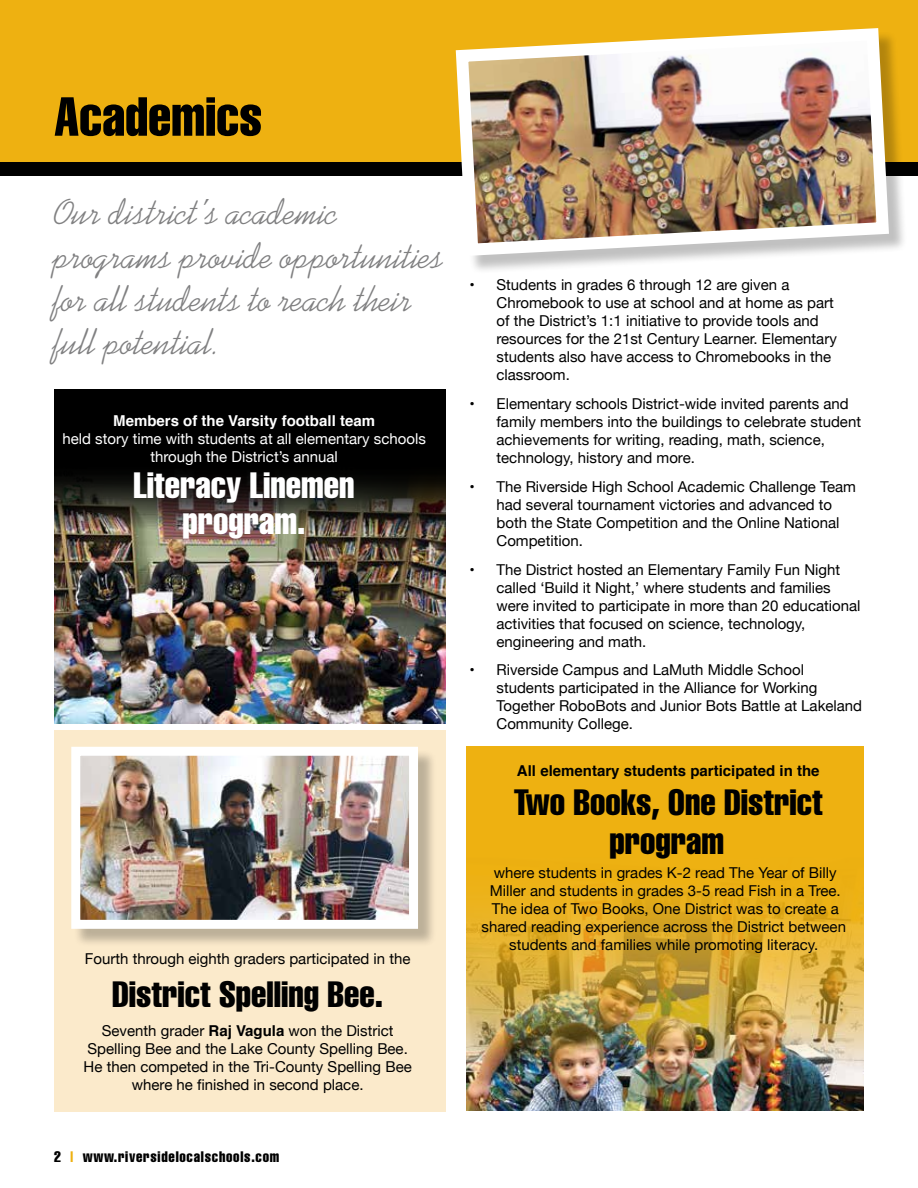
<style>
.page{position:relative;width:918px;height:1188px;background:#fff}
.page>*{position:absolute;margin:0;border:0;box-sizing:border-box;transform-origin:0 0}
.t1{font:extra-condensed 54px "Helvetica";color:#000}
.t2{font:36px/43.2px "Kaufmann BT";color:#808081}
.t3{font:extra-condensed 36px/39px "Helvetica";color:#000;text-align:center}
.t4{font:extra-condensed 36px/36px "Helvetica";color:#fff;text-align:center}
.t5{font:15px/18px "Helvetica Neue";color:#000}
.t6{font:15px/18px "Helvetica Neue";color:#fff;text-align:center}
.t7{font:700 15px "Helvetica";color:#000}
.t8{font:extra-condensed 15px "Helvetica";letter-spacing:.05em;color:#000}
.t9{font:700 15px "Helvetica";color:#fff}
.s1{font-family:"Helvetica";font-weight:700}
.s2{color:#eeb111}
</style>
<div class="page">
<div style="left:467px;top:747px;width:397px;height:364px;background:#eeb111"></div>
<img style="left:467px;top:892px;width:397px;height:219px">
<div style="left:0;top:0;width:918px;height:162px;background:#eeb111"></div>
<div style="left:0;top:162px;width:918px;height:14px;background:#000"></div>
<div style="left:459px;top:31px;width:448px;height:243px;background:#000;opacity:.25"></div>
<img style="left:455px;top:28px;width:440px;height:234px">
<div style="left:54px;top:389px;width:392px;height:335px;background:#000"></div>
<img style="left:54px;top:476px;width:392px;height:248px">
<div style="left:54px;top:730px;width:392px;height:382px;background:#fbeacb"></div>
<div style="left:74px;top:749px;width:363px;height:199px;background:#000;opacity:.25"></div>
<img style="left:81px;top:757px;width:327px;height:162px">
<div style="left:71px;top:747px;width:347px;height:182px;border:9px solid #fff"></div>
<h1 class="t1" style="left:54px;top:82px;width:210px">Academics</h1>
<h2 class="t2" style="left:54px;top:192px;width:392px">Our district’s academic programs provide opportunities for all students to reach their full potential.</h2>
<p class="t9" style="left:113px;top:409px;width:263px">Members of the Varsity football team</p>
<p class="t6" style="left:62px;top:431px;width:365px">held story time with students at all elementary schools through the District’s annual</p>
<h2 class="t4" style="left:134px;top:467px;width:223px">Literacy Linemen program.</h2>
<p class="t5" style="left:85px;top:951px;width:327px">Fourth through eighth graders participated in the</p>
<h2 class="t3" style="left:112px;top:974px;width:273px">District Spelling Bee.</h2>
<p class="t5" style="left:84px;top:1023px;width:330px;text-align:center">Seventh grader <span class="s1">Raj Vagula</span> won the District Spelling Bee and the Lake County Spelling Bee.<br>He then competed in the Tri-County Spelling Bee where he finished in second place.</p>
<p class="t8" style="left:54px;top:1147px;width:227px">2 <span class="s2">|</span> www.riversidelocalschools.com</p>
<p class="t5" style="left:497px;top:277px;width:342px;text-indent:-27px">• Students in grades 6 through 12 are given a Chromebook to use at school and at home as part of the District’s 1:1 initiative to provide tools and resources for the 21st Century Learner. Elementary students also have access to Chromebooks in the classroom.</p>
<p class="t5" style="left:497px;top:396px;width:366px;text-indent:-27px">• Elementary schools District-wide invited parents and family members into the buildings to celebrate student achievements for writing, reading, math, science, technology, history and more.</p>
<p class="t5" style="left:497px;top:478px;width:361px;text-indent:-27px">• The Riverside High School Academic Challenge Team had several tournament victories and advanced to both the State Competition and the Online National Competition.</p>
<p class="t5" style="left:497px;top:561px;width:365px;text-indent:-27px">• The District hosted an Elementary Family Fun Night called ‘Build it Night,’ where students and families were invited to participate in more than 20 educational activities that focused on science, technology, engineering and math.</p>
<p class="t5" style="left:497px;top:662px;width:367px;text-indent:-27px">• Riverside Campus and LaMuth Middle School students participated in the Alliance for Working Together RoboBots and Junior Bots Battle at Lakeland Community College.</p>
<p class="t7" style="left:517px;top:759px;width:304px">All elementary students participated in the</p>
<h2 class="t3" style="left:514px;top:782px;width:310px">Two Books, One District program</h2>
<p class="t5" style="left:482px;top:864px;width:366px;text-align:center">where students in grades K-2 read The Year of Billy Miller and students in grades 3-5 read Fish in a Tree.<br>The idea of Two Books, One District was to create a shared reading experience across the District between students and families while promoting literacy.</p>
</div>
